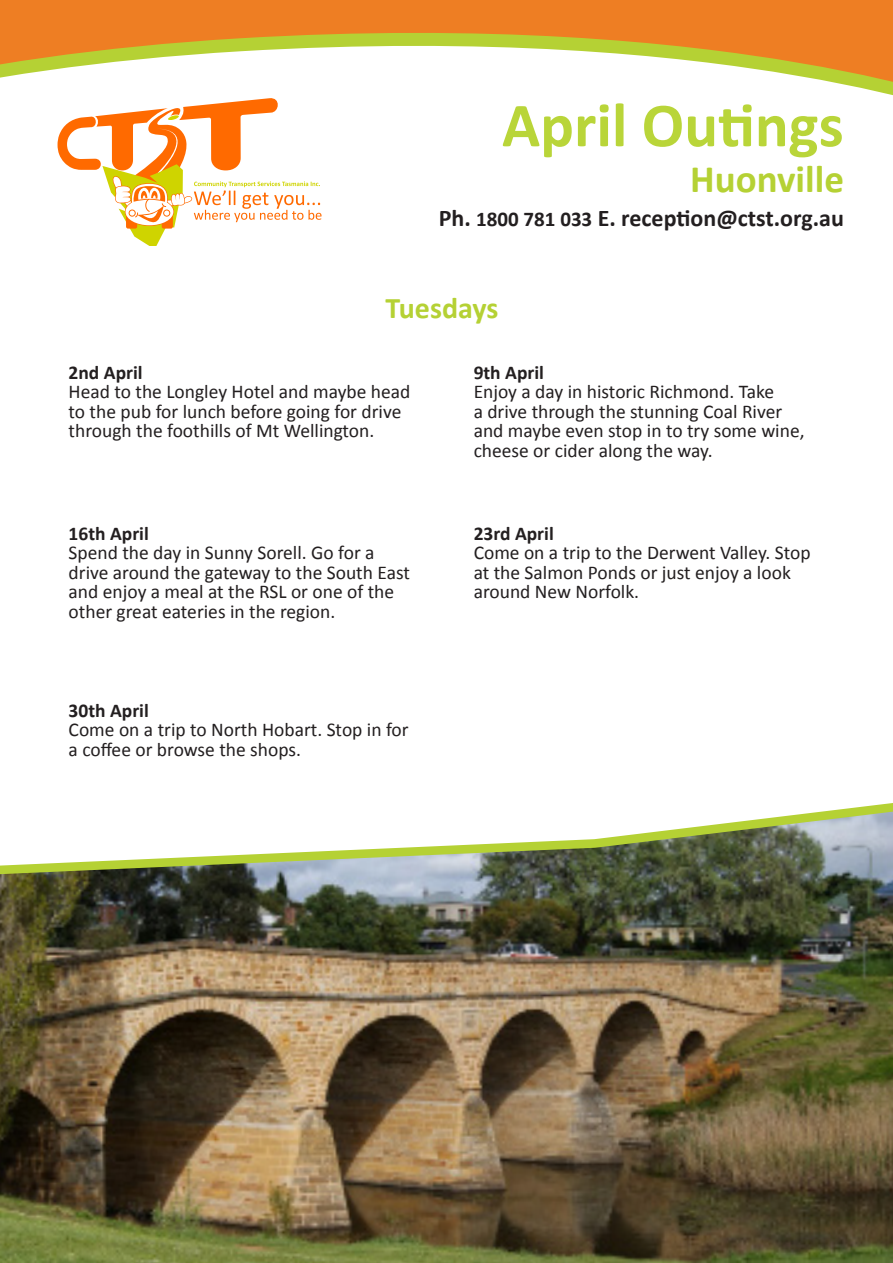
<style>
.page{position:relative;width:893px;height:1263px;background:#fff}
.page>*{position:absolute;margin:0;border:0;box-sizing:border-box;transform-origin:0 0}
.t1{font:700 63px "Calibri";color:#b9d539}
.t2{font:700 39px "Calibri";color:#b5d134}
.t3{font:700 30px "Calibri";color:#b5d134}
.t4{font:700 24px "Calibri";color:#231f20}
.t5{font:19.5px/19.5px "Calibri";color:#231f20}
.t6{font:700 19.5px "Calibri";color:#231f20}
.s1{font-size:21px}
</style>
<div class="page">
<svg style="left:0;top:0;width:893px;height:246px"></svg>
<img style="left:0;top:803px;width:893px;height:460px">
<p class="t1" style="left:502px;top:85px;width:343px">April Outings</p>
<p class="t2" style="left:690px;top:154px;width:155px">Huonville</p>
<p class="t4" style="left:439px;top:202px;width:407px">Ph. <span class="s1">1800 781 033</span> E. reception@ctst.org.au</p>
<p class="t3" style="left:386px;top:289px;width:114px">Tuesdays</p>
<p class="t6" style="left:69px;top:360px;width:76px">2nd April</p>
<p class="t5" style="left:69px;top:382px;width:343px">Head to the Longley Hotel and maybe head to the pub for lunch before going for drive through the foothills of Mt Wellington.</p>
<p class="t6" style="left:69px;top:521px;width:82px">16th April</p>
<p class="t5" style="left:69px;top:543px;width:343px">Spend the day in Sunny Sorell. Go for a drive around the gateway to the South East and enjoy a meal at the RSL or one of the other great eateries in the region.</p>
<p class="t6" style="left:69px;top:698px;width:82px">30th April</p>
<p class="t5" style="left:69px;top:720px;width:342px">Come on a trip to North Hobart. Stop in for a coffee or browse the shops.</p>
<p class="t6" style="left:474px;top:360px;width:72px">9th April</p>
<p class="t5" style="left:474px;top:382px;width:332px">Enjoy a day in historic Richmond. Take<br>a drive through the stunning Coal River and maybe even stop in to try some wine, cheese or cider along the way.</p>
<p class="t6" style="left:474px;top:521px;width:82px">23rd April</p>
<p class="t5" style="left:474px;top:543px;width:339px">Come on a trip to the Derwent Valley. Stop at the Salmon Ponds or just enjoy a look around New Norfolk.</p>
</div>
